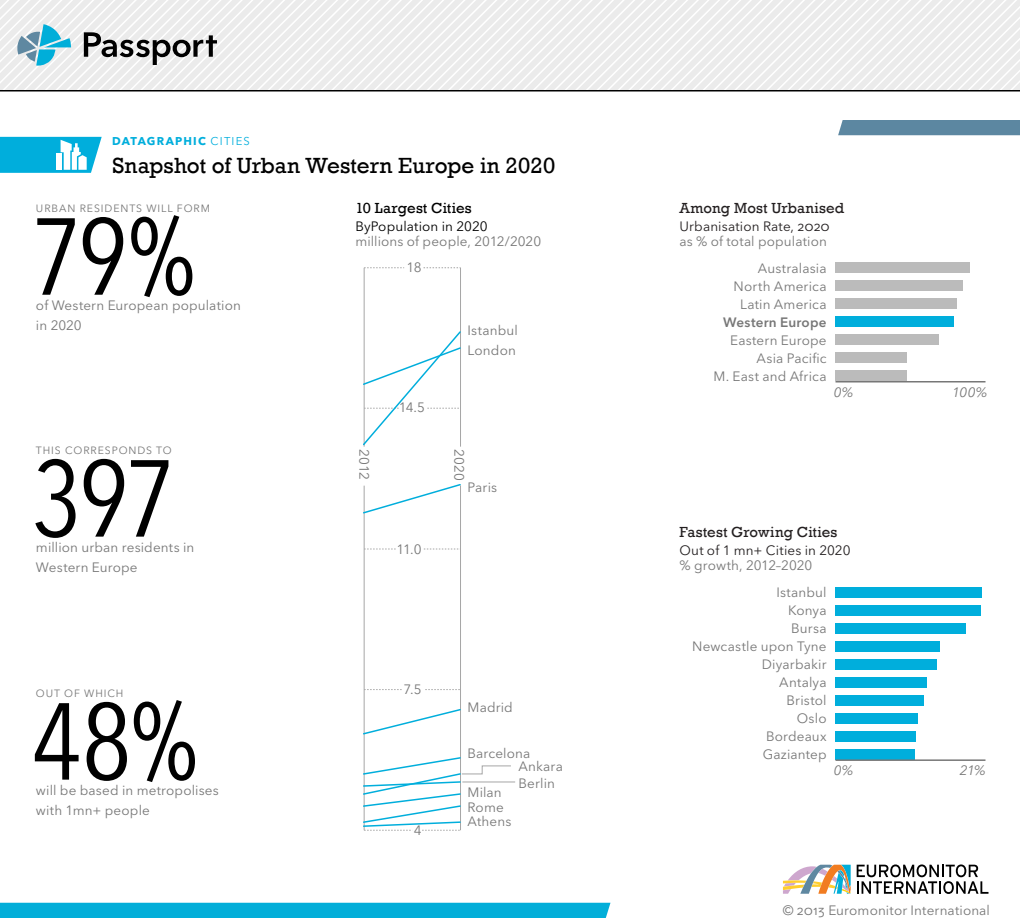
<style>
.page{position:relative;width:1020px;height:918px;background:#fff}
.page>*{position:absolute;margin:0;border:0;box-sizing:border-box;transform-origin:0 0}
.t1{font:condensed 108px "Avenir Next LT Pro";letter-spacing:-.035em;color:#000}
.t2{font:22.5px "Rockwell";color:#000}
.t3{font:15px "Rockwell";letter-spacing:.005em;color:#231f20}
.t4{font:15px "Rockwell";letter-spacing:.005em;color:#000}
.t5{font:13.5px/18px "Avenir Next LT Pro";letter-spacing:.01em;color:#777}
.t6{font:13.5px "Avenir Next LT Pro";letter-spacing:.01em;color:#231f20}
.t7{font:13.5px "Avenir Next LT Pro";letter-spacing:.01em;color:#000}
.t8{font:600 13.5px "Avenir Next LT Pro";letter-spacing:.015em;color:#777}
.t9{font:italic 13.5px "Avenir Next LT Pro";color:#777}
.t10{font:700 11.25px "Avenir Next LT Pro";letter-spacing:.1em;color:#00aedc}
.t11{font:10.5px "Avenir Next LT Pro";letter-spacing:.085em;color:#777}
.s1{font-weight:400}
</style>
<div class="page">
<div style="left:0;top:903px;width:610px;height:15px;background:#02aed9"></div>
<div style="left:838px;top:120px;width:182px;height:15px;background:#5c87a1"></div>
<svg style="left:0;top:137px;width:102px;height:36px"></svg>
<div style="left:836px;top:262px;width:134px;height:11px;background:#bbb"></div>
<div style="left:836px;top:280px;width:127px;height:11px;background:#bbb"></div>
<div style="left:836px;top:298px;width:121px;height:11px;background:#bbb"></div>
<div style="left:836px;top:316px;width:118px;height:11px;background:#00aedc"></div>
<div style="left:836px;top:334px;width:103px;height:11px;background:#bbb"></div>
<div style="left:836px;top:352px;width:72px;height:11px;background:#bbb"></div>
<div style="left:836px;top:370px;width:72px;height:11px;background:#bbb"></div>
<hr style="left:836px;top:381px;width:150px;height:1px;background:#777">
<div style="left:836px;top:587px;width:146px;height:10px;background:#00aedc"></div>
<div style="left:836px;top:605px;width:145px;height:10px;background:#00aedc"></div>
<div style="left:836px;top:623px;width:130px;height:10px;background:#00aedc"></div>
<div style="left:836px;top:641px;width:104px;height:10px;background:#00aedc"></div>
<div style="left:836px;top:659px;width:102px;height:10px;background:#00aedc"></div>
<div style="left:836px;top:677px;width:91px;height:10px;background:#00aedc"></div>
<div style="left:836px;top:695px;width:88px;height:10px;background:#00aedc"></div>
<div style="left:836px;top:713px;width:82px;height:10px;background:#00aedc"></div>
<div style="left:836px;top:731px;width:80px;height:10px;background:#00aedc"></div>
<div style="left:836px;top:749px;width:79px;height:10px;background:#00aedc"></div>
<hr style="left:836px;top:759px;width:150px;height:2px;background:#777">
<hr style="left:364px;top:268px;width:1px;height:179px;background:#a6a6a6">
<hr style="left:364px;top:486px;width:1px;height:344px;background:#a6a6a6">
<hr style="left:460px;top:268px;width:1px;height:179px;background:#a6a6a6">
<hr style="left:460px;top:485px;width:1px;height:345px;background:#a6a6a6">
<svg style="left:424px;top:549px;width:35px;height:1px"></svg>
<svg style="left:364px;top:549px;width:32px;height:1px"></svg>
<svg style="left:425px;top:689px;width:35px;height:1px"></svg>
<svg style="left:365px;top:689px;width:37px;height:1px"></svg>
<svg style="left:424px;top:267px;width:37px;height:1px"></svg>
<svg style="left:364px;top:267px;width:40px;height:1px"></svg>
<svg style="left:363px;top:708px;width:98px;height:28px"></svg>
<svg style="left:363px;top:484px;width:98px;height:31px"></svg>
<svg style="left:363px;top:330px;width:98px;height:117px"></svg>
<hr style="left:462px;top:782px;width:53px;height:1px;background:#a6a6a6">
<svg style="left:363px;top:756px;width:148px;height:75px"></svg>
<svg style="left:857px;top:864px;width:131px;height:30px"></svg>
<svg style="left:783px;top:865px;width:68px;height:29px"></svg>
<svg style="left:0;top:0;width:1020px;height:90px;fill:#ebebeb"></svg>
<hr style="left:0;top:90px;width:1020px;height:2px;background:#000">
<svg style="left:17px;top:24px;width:54px;height:42px;background:#95ccdb"></svg>
<svg style="left:84px;top:32px;width:133px;height:33px"></svg>
<p class="t10" style="left:112px;top:134px;width:139px">DATAGRAPHIC <span class="s1">CITIES</span></p>
<h2 class="t2" style="left:113px;top:152px;width:444px">Snapshot of Urban Western Europe in 2020</h2>
<p class="t11" style="left:36px;top:202px;width:176px">URBAN RESIDENTS WILL FORM</p>
<h1 class="t1" style="left:32px;top:192px;width:165px">79%</h1>
<p class="t5" style="left:36px;top:296px;width:206px;line-height:19.5px">of Western European population in 2020</p>
<p class="t11" style="left:36px;top:444px;width:137px">THIS CORRESPONDS TO</p>
<h1 class="t1" style="left:32px;top:434px;width:146px">397</h1>
<p class="t5" style="left:36px;top:538px;width:160px;line-height:19.5px">million urban residents in<br>Western Europe</p>
<p class="t11" style="left:36px;top:687px;width:89px">OUT OF WHICH</p>
<h1 class="t1" style="left:32px;top:677px;width:168px">48%</h1>
<p class="t5" style="left:36px;top:781px;width:184px;line-height:19.5px">will be based in metropolises with 1mn+ people</p>
<p class="t4" style="left:355px;top:199px;width:118px">10 Largest Cities</p>
<p class="t7" style="left:355px;top:218px;width:134px">ByPopulation in 2020</p>
<p class="t5" style="left:355px;top:232px;width:187px">millions of people, 2012/2020</p>
<p class="t5" style="left:407px;top:259px;width:17px">18</p>
<p class="t5" style="left:399px;top:398px;width:28px">14.5</p>
<p class="t5" style="left:468px;top:321px;width:52px;line-height:19.4px">Istanbul<br>London</p>
<p class="t5" style="left:373px;top:449px;width:32px;rotate:90deg">2012</p>
<p class="t5" style="left:468px;top:449px;width:33px;rotate:90deg">2020</p>
<p class="t5" style="left:396px;top:540px;width:27px">11.0</p>
<p class="t5" style="left:468px;top:479px;width:31px">Paris</p>
<p class="t5" style="left:404px;top:680px;width:20px">7.5</p>
<p class="t5" style="left:414px;top:821px;width:9px">4</p>
<p class="t5" style="left:468px;top:699px;width:47px">Madrid</p>
<p class="t5" style="left:519px;top:747px;width:46px;line-height:13.2px;text-indent:-51px">Barcelona<br>Ankara</p>
<p class="t5" style="left:519px;top:774px;width:38px">Berlin</p>
<p class="t5" style="left:468px;top:785px;width:45px;line-height:14.4px">Milan<br>Rome<br>Athens</p>
<p class="t3" style="left:679px;top:199px;width:166px">Among Most Urbanised</p>
<p class="t6" style="left:679px;top:218px;width:152px">Urbanisation Rate, 2020</p>
<p class="t5" style="left:679px;top:227px;width:149px;line-height:27.3px;text-align:right">as % of total population<br>Australasia</p>
<p class="t5" style="left:734px;top:277px;width:94px;text-align:center">North America<br>Latin America</p>
<p class="t8" style="left:723px;top:314px;width:105px">Western Europe</p>
<p class="t5" style="left:714px;top:331px;width:114px;text-align:right">Eastern Europe<br>Asia Pacific<br>M. East and Africa</p>
<p class="t9" style="left:834px;top:384px;width:21px">0%</p>
<p class="t9" style="left:952px;top:384px;width:36px">100%</p>
<p class="t3" style="left:679px;top:523px;width:159px">Fastest Growing Cities</p>
<p class="t6" style="left:679px;top:542px;width:173px">Out of 1 mn+ Cities in 2020</p>
<p class="t5" style="left:776px;top:552px;width:52px;line-height:27.3px;text-indent:-97px">% growth, 2012–2020<br>Istanbul</p>
<p class="t5" style="left:692px;top:602px;width:136px;text-align:right">Konya<br>Bursa<br>Newcastle upon Tyne<br>Diyarbakir<br>Antalya<br>Bristol<br>Oslo<br>Bordeaux<br>Gaziantep</p>
<p class="t9" style="left:834px;top:763px;width:21px">0%</p>
<p class="t9" style="left:960px;top:763px;width:27px">21%</p>
<p class="t5" style="left:783px;top:901px;width:209px">© 2013 Euromonitor International</p>
</div>
